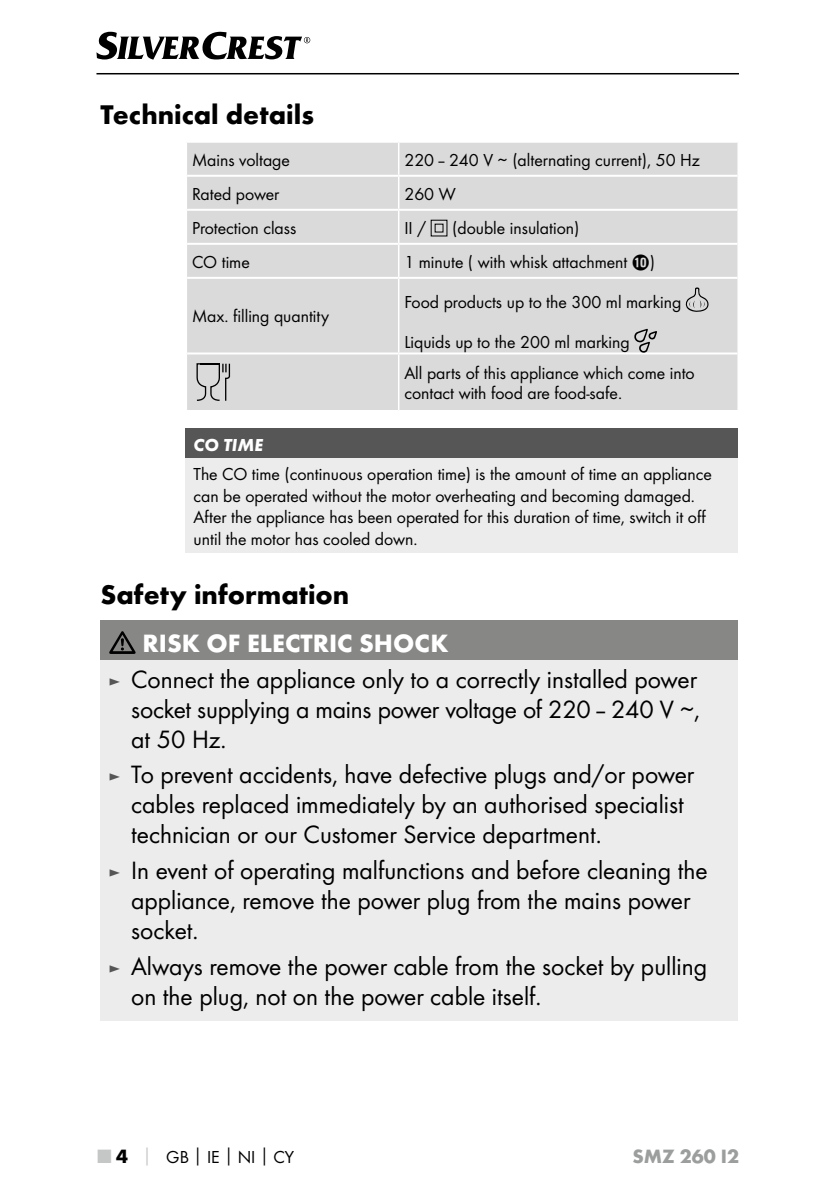
<style>
.page{position:relative;width:840px;height:1191px;background:#fff}
.page>*{position:absolute;margin:0;border:0;box-sizing:border-box;transform-origin:0 0}
.t1{font:700 28px "Futura";color:#000}
.t2{font:26px/30px "Futura Boo";color:#000}
.t3{font:700 26px "Futura";color:#fff}
.t4{font:700 20px "Futura";color:#9c9d9d}
.t5{font:18px/21.6px "Futura Boo";color:#000}
.t6{font:italic 700 18px "Futura";color:#fff}
.s1{font-family:"Hako PI Nummern"}
.s2{font-size:18px;color:#565656}
.s3{font-family:"Futura";font-weight:700;font-size:20px;color:#c5c6c6}
.s4{font-family:"Futura";font-weight:700;font-size:20px}
.s5{font-family:"Futura";font-weight:700;color:#c5c6c6}
.s6{font-family:"Futura";font-weight:700}
</style>
<div class="page">
<hr style="left:96px;top:73px;width:642px;height:1px;background:#000">
<svg style="left:96px;top:32px;width:214px;height:28px"></svg>
<div style="left:187px;top:143px;width:550px;height:267px;background:#dadada"></div>
<hr style="left:187px;top:175px;width:211px;height:2px;background:#fff">
<hr style="left:398px;top:175px;width:339px;height:2px;background:#fff">
<hr style="left:187px;top:209px;width:211px;height:2px;background:#fff">
<hr style="left:398px;top:209px;width:339px;height:2px;background:#fff">
<hr style="left:187px;top:243px;width:211px;height:2px;background:#fff">
<hr style="left:398px;top:243px;width:339px;height:2px;background:#fff">
<hr style="left:187px;top:277px;width:211px;height:2px;background:#fff">
<hr style="left:398px;top:277px;width:339px;height:2px;background:#fff">
<hr style="left:187px;top:352px;width:211px;height:2px;background:#fff">
<hr style="left:398px;top:352px;width:339px;height:2px;background:#fff">
<hr style="left:398px;top:143px;width:1px;height:32px;background:#fff">
<hr style="left:398px;top:177px;width:1px;height:32px;background:#fff">
<hr style="left:398px;top:211px;width:1px;height:32px;background:#fff">
<hr style="left:398px;top:245px;width:1px;height:32px;background:#fff">
<hr style="left:398px;top:279px;width:1px;height:73px;background:#fff">
<hr style="left:398px;top:354px;width:1px;height:56px;background:#fff">
<svg style="left:430px;top:219px;width:17px;height:17px"></svg>
<svg style="left:685px;top:287px;width:23px;height:25px"></svg>
<svg style="left:634px;top:329px;width:22px;height:24px"></svg>
<svg style="left:195px;top:362px;width:35px;height:40px"></svg>
<div style="left:185px;top:428px;width:552px;height:31px;background:#565656"></div>
<div style="left:185px;top:459px;width:552px;height:94px;background:#ececed"></div>
<div style="left:100px;top:620px;width:637px;height:40px;background:#878786"></div>
<div style="left:100px;top:660px;width:637px;height:361px;background:#ececed"></div>
<svg style="left:109px;top:631px;width:26px;height:23px"></svg>
<h1 class="t1" style="left:100px;top:97px;width:215px">Technical details</h1>
<p class="t5" style="left:192px;top:149px;width:99px">Mains voltage</p>
<p class="t5" style="left:404px;top:149px;width:297px">220–240 V ∼ (alternating current), 50 Hz</p>
<p class="t5" style="left:192px;top:183px;width:89px">Rated power</p>
<p class="t5" style="left:404px;top:183px;width:53px">260 W</p>
<p class="t5" style="left:192px;top:217px;width:106px">Protection class</p>
<p class="t5" style="left:404px;top:217px;width:23px">II /</p>
<p class="t5" style="left:452px;top:217px;width:129px">(double insulation)</p>
<p class="t5" style="left:192px;top:251px;width:59px">CO time</p>
<p class="t5" style="left:404px;top:251px;width:252px">1 minute ( with whisk attachment <span class="s1">0</span>)</p>
<p class="t5" style="left:192px;top:305px;width:138px">Max. filling quantity</p>
<p class="t5" style="left:404px;top:291px;width:278px">Food products up to the 300 ml marking</p>
<p class="t5" style="left:404px;top:326px;width:292px;line-height:31.2px">Liquids up to the 200 ml marking<br>All parts of this appliance which come into</p>
<p class="t5" style="left:404px;top:382px;width:217px">contact with food are food-safe.</p>
<p class="t6" style="left:193px;top:433px;width:71px">CO TIME</p>
<p class="t5" style="left:193px;top:463px;width:519px">The CO time (continuous operation time) is the amount of time an appliance can be operated without the motor overheating and becoming damaged.<br>After the appliance has been operated for this duration of time, switch it off until the motor has cooled down.</p>
<h1 class="t1" style="left:100px;top:577px;width:250px">Safety information</h1>
<h2 class="t3" style="left:142px;top:627px;width:307px">RISK OF ELECTRIC SHOCK</h2>
<h2 class="t2" style="left:131px;top:664px;width:570px;text-align:justify;text-indent:-23px"><span class="s2">►</span> Connect the appliance only to a correctly installed power socket supplying a mains power voltage of 220–240 V ∼, at 50 Hz.</h2>
<h2 class="t2" style="left:131px;top:759px;width:564px;text-indent:-23px"><span class="s2">►</span> To prevent accidents, have defective plugs and/or power cables replaced immediately by an authorised specialist technician or our Customer Service department.</h2>
<h2 class="t2" style="left:131px;top:855px;width:577px;text-indent:-23px"><span class="s2">►</span> In event of operating malfunctions and before cleaning the appliance, remove the power plug from the mains power socket.</h2>
<h2 class="t2" style="left:131px;top:951px;width:577px;text-indent:-23px"><span class="s2">►</span> Always remove the power cable from the socket by pulling on the plug, not on the power cable itself.</h2>
<p class="t5" style="left:98px;top:1145px;width:198px"><span class="s3">■</span> <span class="s4">4</span> <span class="s5">│</span> GB<span class="s6">│</span>IE<span class="s6">│</span>NI<span class="s6">│</span>CY</p>
<p class="t4" style="left:632px;top:1143px;width:108px">SMZ 260 I2</p>
</div>
